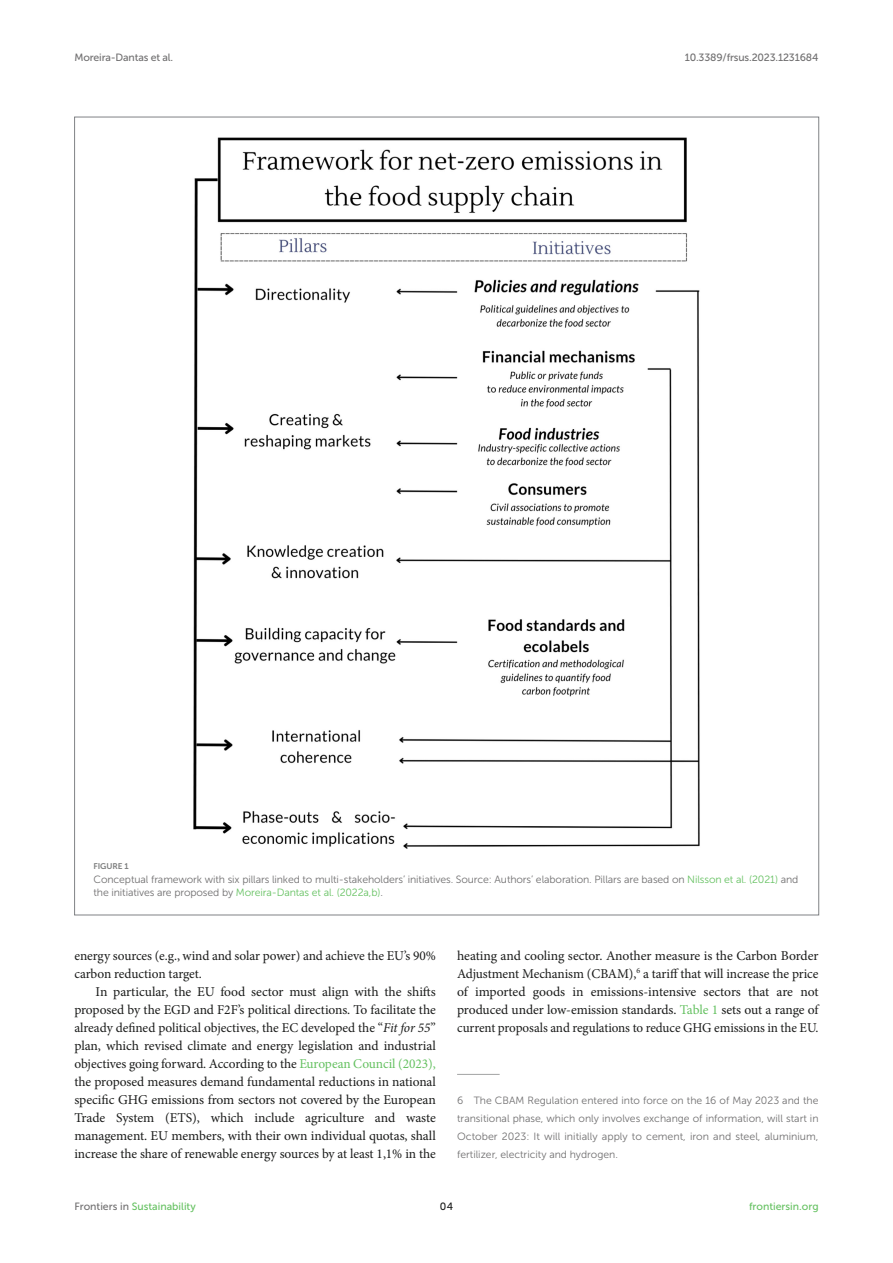
<style>
.page{position:relative;width:893px;height:1263px;background:#fff}
.page>*{position:absolute;margin:0;border:0;box-sizing:border-box;transform-origin:0 0}
.TEXT{font:13.5px/18px "Minion Pro";letter-spacing:-.005em;color:#1b1c1b;text-align:justify}
.FOOTNOTE{font:10.5px/18px "Museo Sans 300";color:#706f70;text-align:justify}
.FIG_LEG{font:10.5px/13.5px "Museo Sans 300";letter-spacing:-.01em;color:#706f70}
.t1{font:10.5px "Museo Sans 500";letter-spacing:-.015em;color:#706f70}
.t2{font:10.5px "Museo Sans 500";color:#65c161}
.t3{font:10.5px "Museo Sans 500";color:#1b1c1b}
.FIG_HD{font:8.25px "Museo Sans 700";letter-spacing:-.01em;color:#7e7f7f}
.s1{color:#65c161}
.s2{font-style:italic}
.s3{color:#706f70}
</style>
<div class="page">
<hr style="left:457px;top:1074px;width:43px;height:1px;background:#a2a3a3">
<img style="left:193px;top:137px;width:507px;height:712px">
<p class="t1" style="left:74px;top:51px;width:100px">Moreira-Dantas et al.</p>
<p class="t1" style="left:685px;top:51px;width:135px">10.3389/frsus.2023.1231684</p>
<p class="FIG_HD" style="left:94px;top:862px;width:37px">FIGURE 1</p>
<p class="FIG_LEG" style="left:94px;top:872px;width:706px">Conceptual framework with six pillars linked to multi-stakeholders’ initiatives. Source: Authors’ elaboration. Pillars are based on <span class="s1">Nilsson et al. (2021)</span> and the initiatives are proposed by <span class="s1">Moreira-Dantas et al. (2022a,b)</span>.</p>
<p class="TEXT" style="left:74px;top:947px;width:363px">energy sources (e.g., wind and solar power) and achieve the EU’s 90% carbon reduction target.</p>
<p class="TEXT" style="left:74px;top:983px;width:363px;text-indent:21px">In particular, the EU food sector must align with the shifts proposed by the EGD and F2F’s political directions. To facilitate the already defined political objectives, the EC developed the “<span class="s2">Fit for 55</span>” plan, which revised climate and energy legislation and industrial objectives going forward. According to the <span class="s1">European Council (2023), </span>the proposed measures demand fundamental reductions in national specific GHG emissions from sectors not covered by the European Trade System (ETS), which include agriculture and waste management. EU members, with their own individual quotas, shall increase the share of renewable energy sources by at least 1,1% in the</p>
<p class="TEXT" style="left:457px;top:947px;width:363px">heating and cooling sector. Another measure is the Carbon Border Adjustment Mechanism (CBAM),<sup>6</sup> a tariff that will increase the price of imported goods in emissions-intensive sectors that are not produced under low-emission standards. <span class="s1">Table 1</span> sets out a range of current proposals and regulations to reduce GHG emissions in the EU.</p>
<p class="FOOTNOTE" style="left:457px;top:1091px;width:363px">6 The CBAM Regulation entered into force on the 16 of May 2023 and the transitional phase, which only involves exchange of information, will start in October 2023: It will initially apply to cement, iron and steel, aluminium, fertilizer, electricity and hydrogen.</p>
<p class="t2" style="left:74px;top:1200px;width:123px"><span class="s3">Frontiers in</span> Sustainability</p>
<p class="t3" style="left:440px;top:1200px;width:15px">04</p>
<p class="t2" style="left:749px;top:1200px;width:71px">frontiersin.org</p>
</div>
